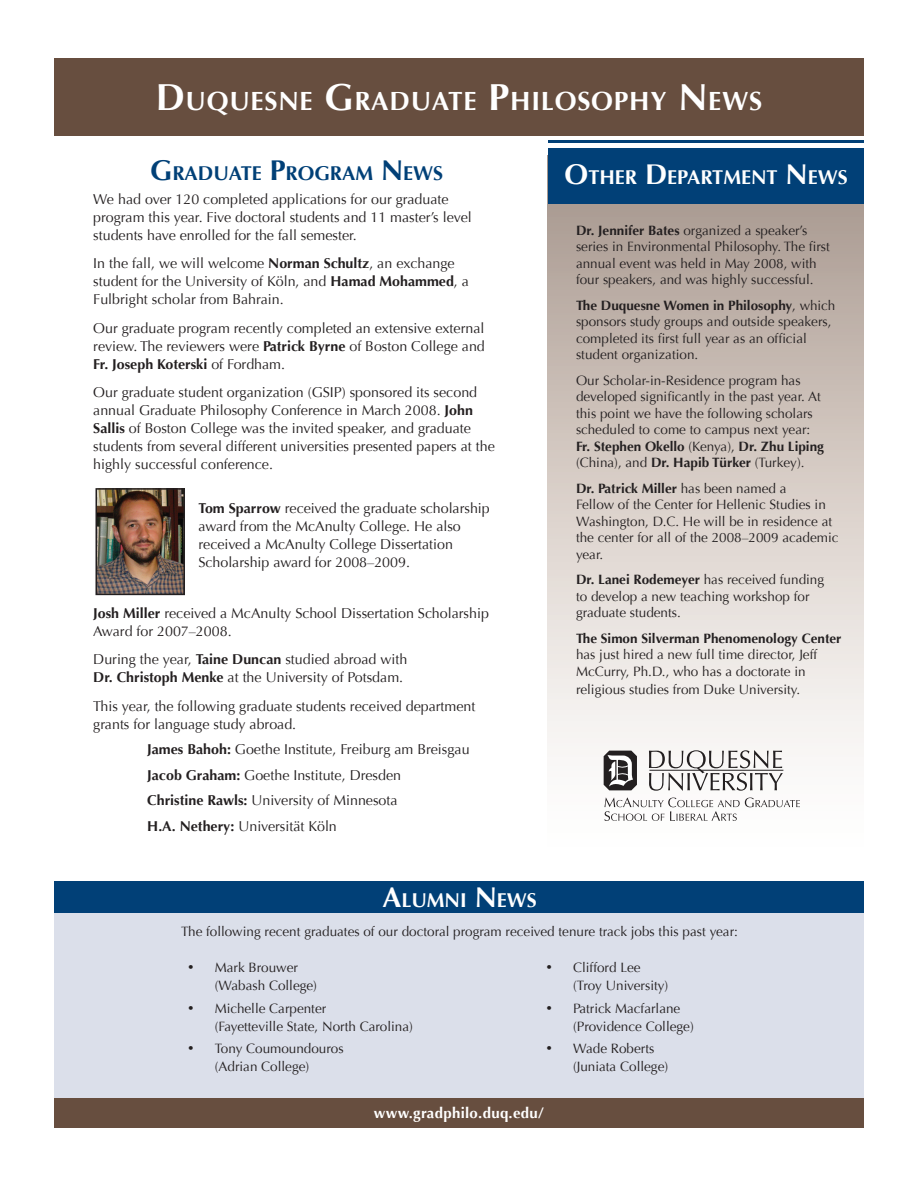
<style>
.page{position:relative;width:918px;height:1188px;background:#fff}
.page>*{position:absolute;margin:0;border:0;box-sizing:border-box;transform-origin:0 0}
.t1{font:700 26.25px "Optima";letter-spacing:.03em;color:#fff}
.t2{font:700 19.95px "Optima";color:#fff}
.t3{font:700 19.95px "Optima";color:#014077}
.t4{font:700 15px "Optima";letter-spacing:.02em;color:#fff}
.t5{font:14.25px/18px "Optima";color:#231f20}
.t6{font:13.5px/16.5px "Optima";color:#231f20}
.t7{font:700 13.5px "Optima";color:#231f20}
.s1{font-size:37.5px}
.s2{font-size:28.5px}
.s3{font-weight:700}
</style>
<div class="page">
<div style="left:54px;top:881px;width:810px;height:35px;background:#014077"></div>
<div style="left:54px;top:914px;width:810px;height:194px;background:#dbdfea"></div>
<div style="left:548px;top:155px;width:316px;height:714px;background:linear-gradient(to bottom,#a7978d,#fff)"></div>
<div style="left:54px;top:58px;width:810px;height:78px;background:#674e3f"></div>
<div style="left:54px;top:1098px;width:810px;height:30px;background:#674e3f"></div>
<svg style="left:649px;top:750px;width:134px;height:41px"></svg>
<svg style="left:604px;top:751px;width:33px;height:39px"></svg>
<svg style="left:604px;top:798px;width:196px;height:23px"></svg>
<img style="left:99px;top:491px;width:83px;height:101px">
<div style="left:96px;top:488px;width:89px;height:107px;border:2px solid #231f20"></div>
<hr style="left:548px;top:140px;width:316px;height:3px;background:#014077">
<div style="left:548px;top:148px;width:316px;height:55px;background:#014077"></div>
<h1 class="t1" style="left:156px;top:85px;width:608px"><span class="s1">D</span>UQUESNE <span class="s1">G</span>RADUATE <span class="s1">P</span>HILOSOPHY <span class="s1">N</span> EWS</h1>
<h2 class="t3" style="left:150px;top:161px;width:294px"><span class="s2">G</span>RADUATE <span class="s2">P</span>ROGRAM <span class="s2">N</span> EWS</h2>
<p class="t5" style="left:93px;top:190px;width:380px">We had over 120 completed applications for our graduate program this year. Five doctoral students and 11 master’s level students have enrolled for the fall semester.</p>
<p class="t5" style="left:93px;top:255px;width:377px">In the fall, we will welcome <span class="s3">Norman Schultz</span>, an exchange student for the University of Köln, and <span class="s3">Hamad Mohammed</span>, a<br>Fulbright scholar from Bahrain.</p>
<p class="t5" style="left:93px;top:319px;width:393px;text-align:justify">Our graduate program recently completed an extensive external review. The reviewers were <span class="s3">Patrick Byrne</span> of Boston College and <span class="s3">Fr. Joseph Koterski</span> of Fordham.</p>
<p class="t5" style="left:93px;top:384px;width:403px">Our graduate student organization (GSIP) sponsored its second annual Graduate Philosophy Conference in March 2008. <span class="s3">John Sallis</span> of Boston College was the invited speaker, and graduate students from several different universities presented papers at the highly successful conference.</p>
<p class="t5" style="left:199px;top:499px;width:293px"><span class="s3">Tom Sparrow</span> received the graduate scholarship award from the McAnulty College. He also received a McAnulty College Dissertation Scholarship award for 2008–2009.</p>
<p class="t5" style="left:93px;top:604px;width:397px"><span class="s3">Josh Miller</span> received a McAnulty School Dissertation Scholarship<br>Award for 2007–2008.</p>
<p class="t5" style="left:93px;top:651px;width:316px">During the year, <span class="s3">Taine Duncan</span> studied abroad with<br><span class="s3">Dr. Christoph Menke</span> at the University of Potsdam.</p>
<p class="t5" style="left:93px;top:697px;width:384px">This year, the following graduate students received department grants for language study abroad.</p>
<p class="t5" style="left:147px;top:737px;width:324px;line-height:25.5px"><span class="s3">James Bahoh:</span> Goethe Institute, Freiburg am Breisgau <span class="s3">Jacob Graham:</span> Goethe Institute, Dresden<br><span class="s3">Christine Rawls:</span> University of Minnesota<br><span class="s3">H.A. Nethery:</span> Universität Köln</p>
<h2 class="t2" style="left:565px;top:166px;width:285px"><span class="s2">O</span>THER <span class="s2">D</span>EPARTMENT <span class="s2">N</span> EWS</h2>
<p class="t6" style="left:576px;top:222px;width:255px"><span class="s3">Dr. Jennifer Bates</span> organized a speaker’s series in Environmental Philosophy. The first annual event was held in May 2008, with four speakers, and was highly successful.</p>
<p class="t6" style="left:576px;top:297px;width:261px"><span class="s3">The Duquesne Women in Philosophy</span>, which sponsors study groups and outside speakers, completed its first full year as an official student organization.</p>
<p class="t6" style="left:576px;top:372px;width:249px">Our Scholar-in-Residence program has developed significantly in the past year. At this point we have the following scholars scheduled to come to campus next year:<br><span class="s3">Fr. Stephen Okello</span> (Kenya), <span class="s3">Dr. Zhu Liping </span>(China), and <span class="s3">Dr. Hapib Türker</span> (Turkey).</p>
<p class="t6" style="left:576px;top:480px;width:264px"><span class="s3">Dr. Patrick Miller</span> has been named a<br>Fellow of the Center for Hellenic Studies in Washington, D.C. He will be in residence at the center for all of the 2008–2009 academic year.</p>
<p class="t6" style="left:576px;top:571px;width:250px"><span class="s3">Dr. Lanei Rodemeyer</span> has received funding to develop a new teaching workshop for graduate students.</p>
<p class="t7" style="left:576px;top:630px;width:267px">The Simon Silverman Phenomenology Center</p>
<p class="t6" style="left:576px;top:646px;width:243px">has just hired a new full time director, Jeff<br>McCurry, Ph.D., who has a doctorate in</p>
<p class="t6" style="left:576px;top:681px;width:226px">religious studies from Duke University.</p>
<h2 class="t2" style="left:382px;top:888px;width:156px"><span class="s2">A</span>LUMNI <span class="s2">N</span> EWS</h2>
<p class="t6" style="left:181px;top:923px;width:558px">The following recent graduates of our doctoral program received tenure track jobs this past year:</p>
<p class="t6" style="left:215px;top:959px;width:104px;line-height:18px;text-indent:-27px">• Mark Brouwer (Wabash College)</p>
<p class="t6" style="left:215px;top:999px;width:200px;line-height:18px;text-indent:-27px">• Michelle Carpenter<br>(Fayetteville State, North Carolina)</p>
<p class="t6" style="left:188px;top:1040px;width:157px;line-height:18px;text-align:center">• Tony Coumoundouros (Adrian College)</p>
<p class="t6" style="left:573px;top:959px;width:97px;line-height:18px;text-indent:-27px">• Clifford Lee (Troy University)</p>
<p class="t6" style="left:573px;top:999px;width:122px;line-height:18px;text-indent:-27px">• Patrick Macfarlane (Providence College)</p>
<p class="t6" style="left:573px;top:1040px;width:97px;line-height:18px;text-indent:-27px">• Wade Roberts (Juniata College)</p>
<p class="t4" style="left:374px;top:1104px;width:172px">www.gradphilo.duq.edu/</p>
</div>
